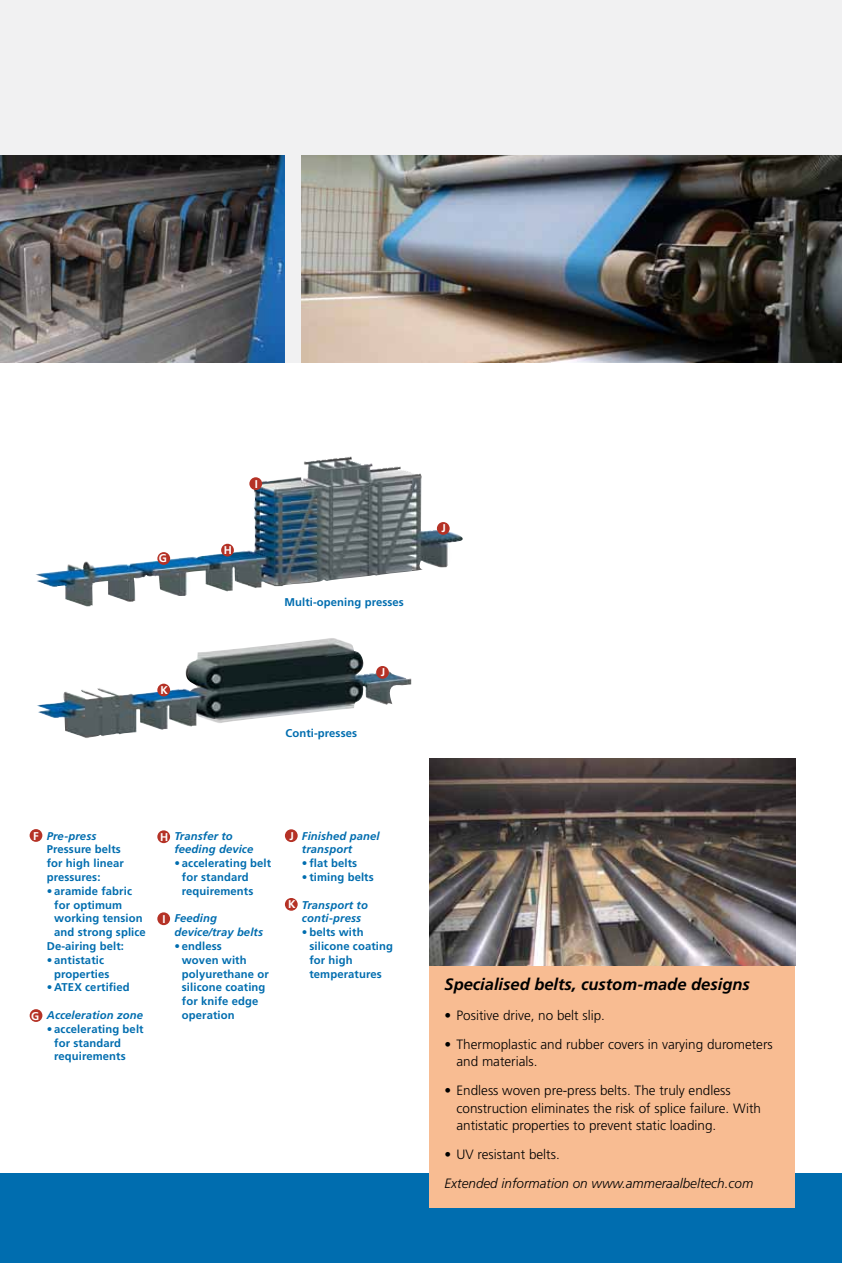
<style>
.page{position:relative;width:842px;height:1263px;background:#fff}
.page>*{position:absolute;margin:0;border:0;box-sizing:border-box;transform-origin:0 0}
.t1{font:italic 700 16.5px "Frutiger LT Std";color:#000}
.t2{font:300 13.5px/17.2px "Frutiger LT Std";color:#000}
.t3{font:italic 300 13.5px "Frutiger LT Std";color:#000}
.t4{font:700 11.25px/13.8px "Frutiger LT Std";letter-spacing:.01em;color:#006daf}
.t5{font:italic 700 11.25px/13.8px "Frutiger LT Std";letter-spacing:.01em;color:#006daf}
.t6{font:700 11.25px "Frutiger LT Std";color:#fff}
.s1{color:#fff}
.s2{font-style:italic}
</style>
<div class="page">
<div style="left:0;top:0;width:842px;height:362px;background:#f1f1f2"></div>
<img style="left:429px;top:759px;width:366px;height:207px">
<div style="left:0;top:1173px;width:842px;height:90px;background:#006daf"></div>
<div style="left:429px;top:966px;width:366px;height:241px;background:#f8bc92"></div>
<img style="left:302px;top:155px;width:540px;height:207px">
<img style="left:0;top:155px;width:285px;height:207px">
<img style="left:37px;top:638px;width:374px;height:100px">
<img style="left:36px;top:456px;width:427px;height:150px">
<div style="left:30px;top:829px;width:12px;height:13px;background:#b53226;border-radius:50%"></div>
<div style="left:30px;top:1009px;width:12px;height:13px;background:#b53226;border-radius:50%"></div>
<div style="left:157px;top:830px;width:13px;height:13px;background:#b53226;border-radius:50%"></div>
<div style="left:157px;top:912px;width:13px;height:13px;background:#b53226;border-radius:50%"></div>
<div style="left:285px;top:829px;width:13px;height:13px;background:#b53226;border-radius:50%"></div>
<div style="left:285px;top:898px;width:13px;height:13px;background:#b53226;border-radius:50%"></div>
<div style="left:157px;top:552px;width:13px;height:13px;background:#b53226;border-radius:50%"></div>
<div style="left:221px;top:544px;width:13px;height:12px;background:#b53226;border-radius:50%"></div>
<div style="left:249px;top:477px;width:13px;height:13px;background:#b53226;border-radius:50%"></div>
<div style="left:437px;top:522px;width:13px;height:13px;background:#b53226;border-radius:50%"></div>
<div style="left:376px;top:666px;width:13px;height:13px;background:#b53226;border-radius:50%"></div>
<div style="left:157px;top:684px;width:13px;height:12px;background:#b53226;border-radius:50%"></div>
<p class="t6" style="left:159px;top:552px;width:10px">G</p>
<p class="t6" style="left:160px;top:683px;width:9px">K</p>
<p class="t6" style="left:224px;top:543px;width:10px">H</p>
<p class="t6" style="left:255px;top:477px;width:5px">I</p>
<p class="t4" style="left:284px;top:595px;width:121px">Multi-opening presses</p>
<p class="t4" style="left:285px;top:726px;width:73px">Conti-presses</p>
<p class="t6" style="left:381px;top:666px;width:6px">J</p>
<p class="t5" style="left:174px;top:829px;width:80px">Transfer to feeding device</p>
<p class="t4" style="left:182px;top:856px;width:91px;text-indent:-8px">• accelerating belt for standard requirements</p>
<p class="t5" style="left:174px;top:912px;width:90px">Feeding device/tray belts</p>
<p class="t4" style="left:182px;top:939px;width:89px;text-indent:-8px">• endless<br>woven with polyurethane or silicone coating for knife edge</p>
<p class="t4" style="left:47px;top:829px;width:79px;text-indent:-14px"><span class="s1">F</span> <span class="s2">Pre-press<br></span>Pressure belts for high linear pressures:</p>
<p class="t4" style="left:47px;top:884px;width:87px">• aramide fabric</p>
<p class="t4" style="left:54px;top:898px;width:70px">for optimum</p>
<p class="t4" style="left:54px;top:912px;width:90px">working tension</p>
<p class="t4" style="left:54px;top:925px;width:93px">and strong splice</p>
<p class="t4" style="left:47px;top:939px;width:79px">De-airing belt:</p>
<p class="t4" style="left:54px;top:953px;width:57px;text-indent:-8px">• antistatic properties</p>
<p class="t4" style="left:47px;top:981px;width:84px">• ATEX certified</p>
<p class="t5" style="left:47px;top:1008px;width:98px">Acceleration zone</p>
<p class="t4" style="left:54px;top:1022px;width:91px;text-indent:-8px">• accelerating belt for standard requirements</p>
<p class="t6" style="left:160px;top:830px;width:10px">H</p>
<p class="t6" style="left:163px;top:912px;width:5px">I</p>
<p class="t6" style="left:31px;top:1009px;width:10px">G</p>
<p class="t4" style="left:182px;top:1008px;width:54px">operation</p>
<p class="t5" style="left:302px;top:829px;width:79px">Finished panel transport</p>
<p class="t4" style="left:302px;top:856px;width:57px">• flat belts</p>
<p class="t4" style="left:302px;top:870px;width:73px">• timing belts</p>
<p class="t5" style="left:302px;top:898px;width:68px">Transport to conti-press</p>
<p class="t4" style="left:309px;top:925px;width:85px;text-indent:-8px">• belts with silicone coating for high temperatures</p>
<p class="t6" style="left:290px;top:829px;width:6px">J</p>
<p class="t6" style="left:288px;top:898px;width:9px">K</p>
<p class="t6" style="left:442px;top:522px;width:6px">J</p>
<h1 class="t1" style="left:444px;top:975px;width:307px">Specialised belts, custom-made designs</h1>
<p class="t2" style="left:444px;top:1006px;width:162px">• Positive drive, no belt slip.</p>
<p class="t2" style="left:456px;top:1036px;width:318px;text-indent:-12px">• Thermoplastic and rubber covers in varying durometers and materials.</p>
<p class="t2" style="left:456px;top:1082px;width:306px;text-indent:-12px">• Endless woven pre-press belts. The truly endless construction eliminates the risk of splice failure. With antistatic properties to prevent static loading.</p>
<p class="t2" style="left:444px;top:1146px;width:117px">• UV resistant belts.</p>
<p class="t3" style="left:444px;top:1176px;width:310px">Extended information on www.ammeraalbeltech.com</p>
</div>
